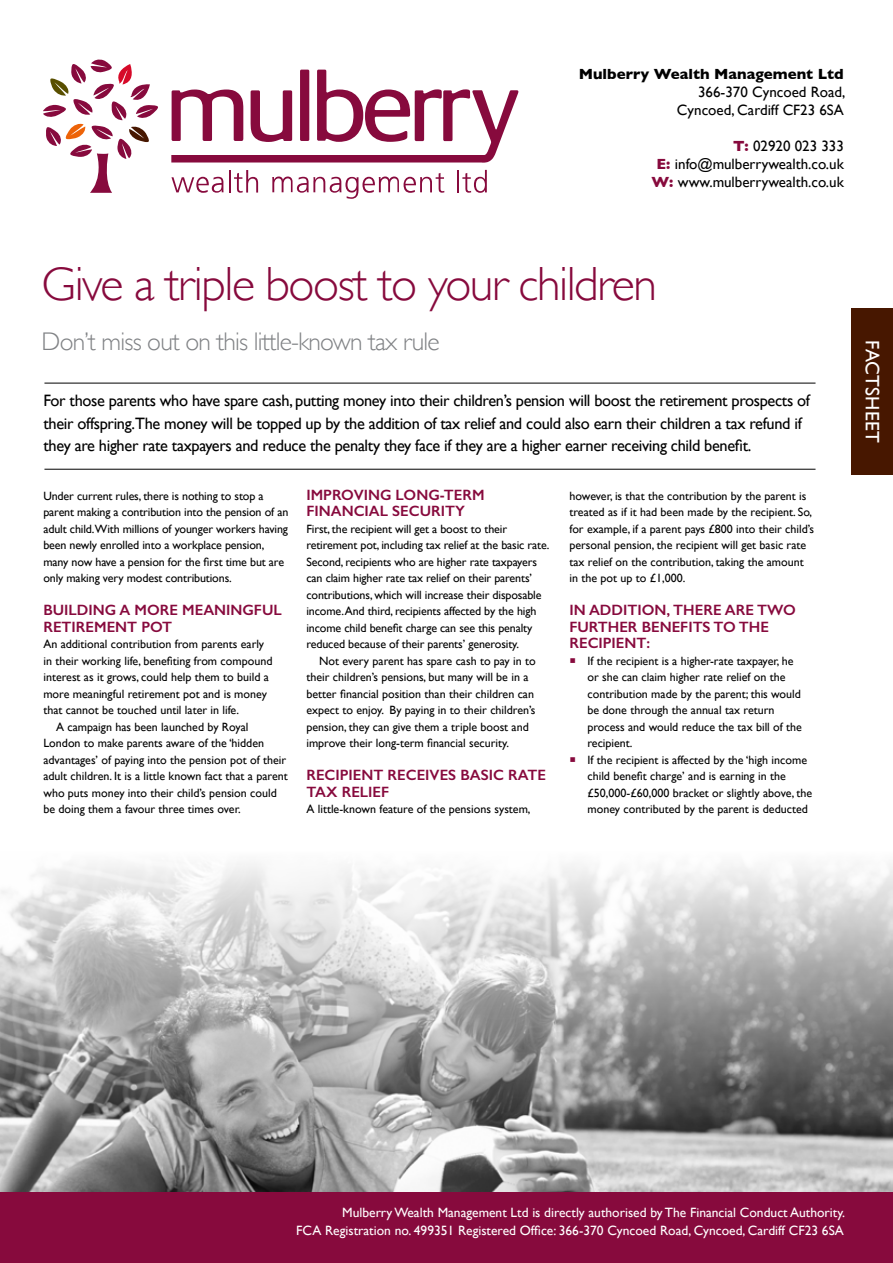
<style>
.page{position:relative;width:893px;height:1263px;background:#fff}
.page>*{position:absolute;margin:0;border:0;box-sizing:border-box;transform-origin:0 0}
.t1{font:300 48px "Gill Sans";letter-spacing:-.03em;color:#870a3d}
.t2{font:300 25.5px "Gill Sans";letter-spacing:-.03em;color:#808285}
.t3{font:19.5px "Gill Sans";letter-spacing:.01em;color:#fff}
.t4{font:16.5px/22.5px "Gill Sans";letter-spacing:-.02em;color:#000}
.t5{font:600 15px/16.5px "Gill Sans";color:#870a3d}
.t6{font:15px/18px "Gill Sans";color:#000;text-align:right}
.t7{font:700 15px "Gill Sans";color:#000}
.t8{font:13.5px/18px "Gill Sans";color:#fff;text-align:right}
.t9{font:12px/16.5px "Gill Sans";color:#000}
.s1{font-weight:700;color:#870a3d}
</style>
<div class="page">
<hr style="left:44px;top:469px;width:771px;height:1px;background:#000">
<hr style="left:44px;top:383px;width:771px;height:1px;background:#000">
<div style="left:851px;top:308px;width:42px;height:166px;background:#471700"></div>
<img style="left:0;top:862px;width:893px;height:330px">
<div style="left:1px;top:1192px;width:892px;height:71px;background:#870a3d"></div>
<svg style="left:171px;top:70px;width:347px;height:93px"></svg>
<svg style="left:171px;top:170px;width:87px;height:23px"></svg>
<svg style="left:272px;top:173px;width:172px;height:26px"></svg>
<hr style="left:457px;top:170px;width:2px;height:22px;background:#870a3d">
<svg style="left:462px;top:170px;width:25px;height:23px"></svg>
<svg style="left:43px;top:59px;width:115px;height:134px"></svg>
<p class="t7" style="left:579px;top:65px;width:267px">Mulberry Wealth Management Ltd</p>
<p class="t6" style="left:677px;top:83px;width:170px">366-370 Cyncoed Road,<br>Cyncoed, Cardiff CF23 6SA</p>
<p class="t6" style="left:651px;top:137px;width:194px"><span class="s1">T:</span> 02920 023 333<br><span class="s1">E:</span> info@mulberrywealth.co.uk<br><span class="s1">W:</span> www.mulberrywealth.co.uk</p>
<h1 class="t1" style="left:42px;top:256px;width:617px">Give a triple boost to your children</h1>
<h2 class="t2" style="left:42px;top:327px;width:400px">Don’t miss out on this little-known tax rule</h2>
<p class="t4" style="left:43px;top:389px;width:768px">For those parents who have spare cash, putting money into their children’s pension will boost the retirement prospects of their offspring.The money will be topped up by the addition of tax relief and could also earn their children a tax refund if they are higher rate taxpayers and reduce the penalty they face if they are a higher earner receiving child benefit.</p>
<p class="t9" style="left:43px;top:487px;width:246px">Under current rules, there is nothing to stop a parent making a contribution into the pension of an adult child.With millions of younger workers having been newly enrolled into a workplace pension, many now have a pension for the first time but are only making very modest contributions.</p>
<p class="t5" style="left:43px;top:602px;width:240px">BUILDING A MORE MEANINGFUL<br>RETIREMENT POT</p>
<p class="t9" style="left:43px;top:636px;width:222px">An additional contribution from parents early</p>
<p class="t9" style="left:43px;top:652px;width:231px">in their working life, benefiting from compound</p>
<p class="t9" style="left:43px;top:669px;width:227px">interest as it grows, could help them to build a</p>
<p class="t9" style="left:43px;top:685px;width:225px">more meaningful retirement pot and is money</p>
<p class="t9" style="left:43px;top:702px;width:197px">that cannot be touched until later in life.</p>
<p class="t9" style="left:56px;top:718px;width:194px">A campaign has been launched by Royal</p>
<p class="t9" style="left:43px;top:735px;width:222px">London to make parents aware of the ‘hidden</p>
<p class="t9" style="left:43px;top:751px;width:244px">advantages’ of paying into the pension pot of their</p>
<p class="t9" style="left:43px;top:768px;width:246px">adult children. It is a little known fact that a parent</p>
<p class="t9" style="left:43px;top:784px;width:235px">who puts money into their child’s pension could</p>
<p class="t9" style="left:43px;top:801px;width:199px">be doing them a favour three times over.</p>
<p class="t5" style="left:306px;top:486px;width:180px">IMPROVING LONG-TERM<br>FINANCIAL SECURITY</p>
<p class="t9" style="left:306px;top:520px;width:245px">First, the recipient will get a boost to their retirement pot, including tax relief at the basic rate.<br>Second, recipients who are higher rate taxpayers can claim higher rate tax relief on their parents’ contributions, which will increase their disposable income.And third, recipients affected by the high income child benefit charge can see this penalty reduced because of their parents’ generosity.</p>
<p class="t9" style="left:306px;top:652px;width:231px;text-indent:13px">Not every parent has spare cash to pay in to their children’s pensions, but many will be in a better financial position than their children can expect to enjoy. By paying in to their children’s pension, they can give them a triple boost and improve their long-term financial security.</p>
<p class="t5" style="left:306px;top:767px;width:241px">RECIPIENT RECEIVES BASIC RATE<br>TAX RELIEF</p>
<p class="t9" style="left:306px;top:801px;width:226px">A little-known feature of the pensions system,</p>
<p class="t9" style="left:569px;top:487px;width:246px">however, is that the contribution by the parent is treated as if it had been made by the recipient. So, for example, if a parent pays £800 into their child’s personal pension, the recipient will get basic rate tax relief on the contribution, taking the amount in the pot up to £1,000.</p>
<p class="t5" style="left:569px;top:602px;width:228px">IN ADDITION, THERE ARE TWO<br>FURTHER BENEFITS TO THE<br>RECIPIENT:</p>
<p class="t9" style="left:587px;top:652px;width:226px">If the recipient is a higher-rate taxpayer, he<br>or she can claim higher rate relief on the contribution made by the parent; this would be done through the annual tax return process and would reduce the tax bill of the recipient.<br>If the recipient is affected by the ‘high income child benefit charge’ and is earning in the £50,000-£60,000 bracket or slightly above, the money contributed by the parent is deducted</p>
<h3 class="t3" style="left:884px;top:340px;width:104px;rotate:90deg">FACTSHEET</h3>
<p class="t8" style="left:296px;top:1203px;width:551px">Mulberry Wealth Management Ltd is directly authorised by The Financial Conduct Authority.<br>FCA Registration no. 499351 Registered Office: 366-370 Cyncoed Road, Cyncoed, Cardiff CF23 6SA</p>
</div>
